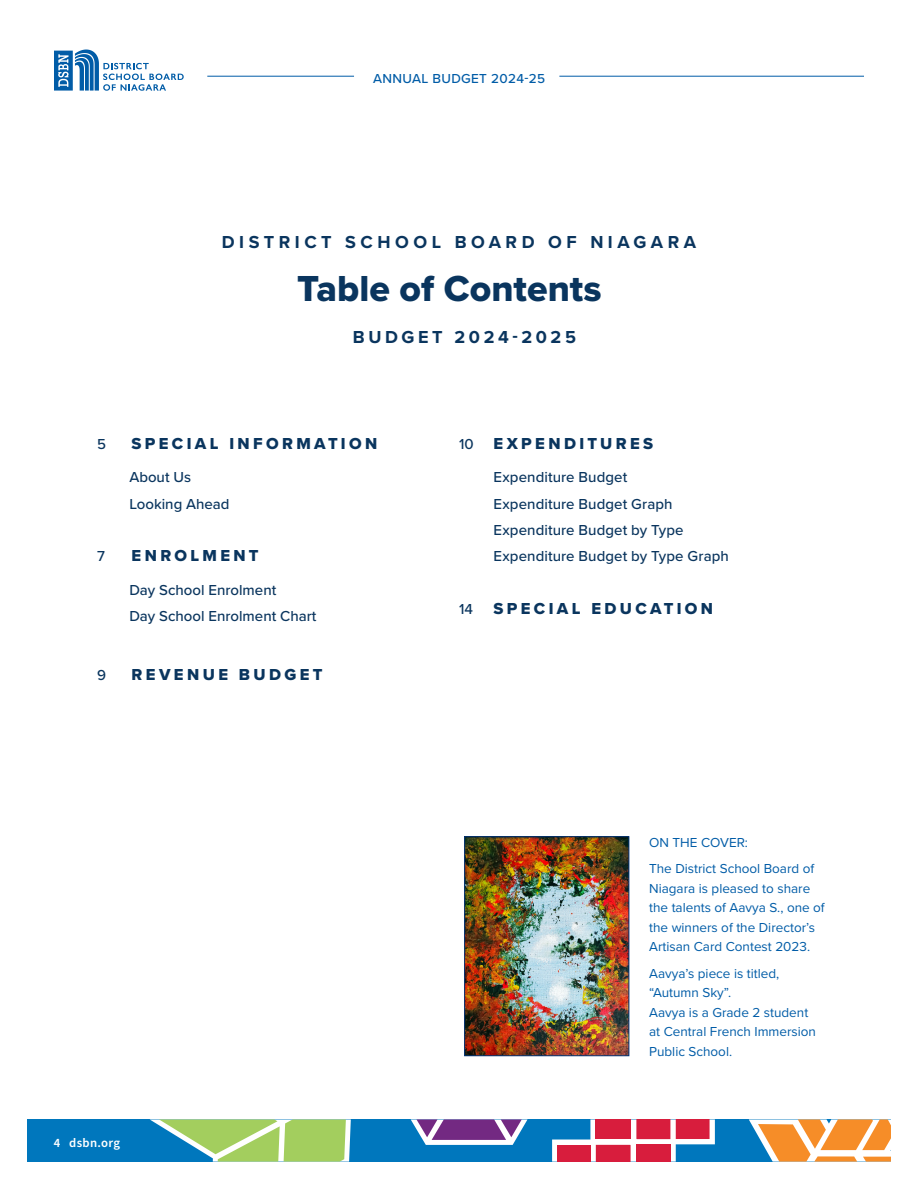
<style>
.page{position:relative;width:918px;height:1188px;background:#fff}
.page>*{position:absolute;margin:0;border:0;box-sizing:border-box;transform-origin:0 0}
.t1{font:37.5px "Proxima Nova Extrabld";color:#0a355e}
.t2{font:700 18px "Proxima Nova";letter-spacing:.25em;color:#0a355e}
.t3{font:700 18px "Proxima Nova";letter-spacing:.2em;color:#0a355e}
.Table_of_Contents_Copy{font:16.5px "Proxima Nova Extrabld";letter-spacing:.205em;color:#0a355e}
.Table_of_Contents____Headings{font:16.5px "Proxima Nova Extrabld";letter-spacing:.205em;color:#0a355e}
.Table_of_Contents_Copy-2{font:500 15px "Proxima Nova";letter-spacing:.005em;color:#0a355e}
.Table_of_Contents____Headings-2{font:500 15px "Proxima Nova";color:#0a355e}
.Default{font:13.5px/19.5px "Proxima Nova";color:#015ca7}
.t4{font:500 13.5px "Proxima Nova";letter-spacing:.025em;color:#015ca7}
.t5{font:600 12.75px "Source Sans Pro";letter-spacing:.025em;color:#fff}
.s1{font-family:"Proxima Nova";font-weight:500;font-size:15px}
</style>
<div class="page">
<div style="left:27px;top:1119px;width:864px;height:43px;background:#0077bd"></div>
<svg style="left:150px;top:1119px;width:201px;height:43px"></svg>
<svg style="left:411px;top:1119px;width:117px;height:26px;background:#8f77b1"></svg>
<svg style="left:552px;top:1119px;width:163px;height:43px"></svg>
<svg style="left:749px;top:1119px;width:142px;height:43px;background:#e1ac75"></svg>
<svg style="left:54px;top:50px;width:130px;height:41px"></svg>
<hr style="left:207px;top:76px;width:147px;height:1px;background:#015ca7">
<hr style="left:559px;top:76px;width:305px;height:1px;background:#015ca7">
<img style="left:466px;top:839px;width:161px;height:215px">
<div style="left:464px;top:837px;width:165px;height:219px;border:1px solid #043576"></div>
<p class="t4" style="left:373px;top:69px;width:173px">ANNUAL BUDGET 2024-25</p>
<p class="t2" style="left:222px;top:229px;width:476px">DISTRICT SCHOOL BOARD OF NIAGARA</p>
<p class="t1" style="left:297px;top:260px;width:306px">Table of Contents</p>
<p class="t3" style="left:353px;top:323px;width:225px">BUDGET 2024-2025</p>
<p class="Table_of_Contents_Copy-2" style="left:97px;top:433px;width:10px">5</p>
<p class="Table_of_Contents_Copy" style="left:132px;top:431px;width:247px">SPECIAL INFORMATION</p>
<p class="Table_of_Contents_Copy-2" style="left:129px;top:466px;width:63px">About Us</p>
<p class="Table_of_Contents_Copy-2" style="left:129px;top:492px;width:102px">Looking Ahead</p>
<p class="Table_of_Contents_Copy-2" style="left:97px;top:545px;width:9px">7</p>
<p class="Table_of_Contents_Copy" style="left:132px;top:544px;width:129px">ENROLMENT</p>
<p class="Table_of_Contents_Copy-2" style="left:129px;top:578px;width:148px">Day School Enrolment</p>
<p class="Table_of_Contents_Copy-2" style="left:129px;top:605px;width:188px">Day School Enrolment Chart</p>
<p class="Table_of_Contents____Headings-2" style="left:97px;top:664px;width:10px">9</p>
<p class="Table_of_Contents____Headings" style="left:132px;top:663px;width:193px">REVENUE BUDGET</p>
<p class="t5" style="left:54px;top:1134px;width:68px">4 dsbn.org</p>
<p class="Table_of_Contents____Headings" style="left:459px;top:431px;width:196px"><span class="s1">10</span> EXPENDITURES</p>
<p class="Table_of_Contents_Copy-2" style="left:494px;top:466px;width:135px">Expenditure Budget</p>
<p class="Table_of_Contents_Copy-2" style="left:494px;top:492px;width:181px">Expenditure Budget Graph</p>
<p class="Table_of_Contents_Copy-2" style="left:494px;top:519px;width:192px">Expenditure Budget by Type</p>
<p class="Table_of_Contents_Copy-2" style="left:494px;top:545px;width:237px">Expenditure Budget by Type Graph</p>
<p class="Table_of_Contents_Copy" style="left:459px;top:596px;width:256px"><span class="s1">14</span> SPECIAL EDUCATION</p>
<p class="Default" style="left:649px;top:832px;width:100px">ON THE COVER:</p>
<p class="Default" style="left:649px;top:859px;width:177px">The District School Board of<br>Niagara is pleased to share the talents of Aavya S., one of the winners of the Director’s<br>Artisan Card Contest 2023.</p>
<p class="Default" style="left:649px;top:963px;width:132px">Aavya’s piece is titled, “Autumn Sky”.</p>
<p class="Default" style="left:649px;top:1002px;width:168px">Aavya is a Grade 2 student at Central French Immersion<br>Public School.</p>
</div>
